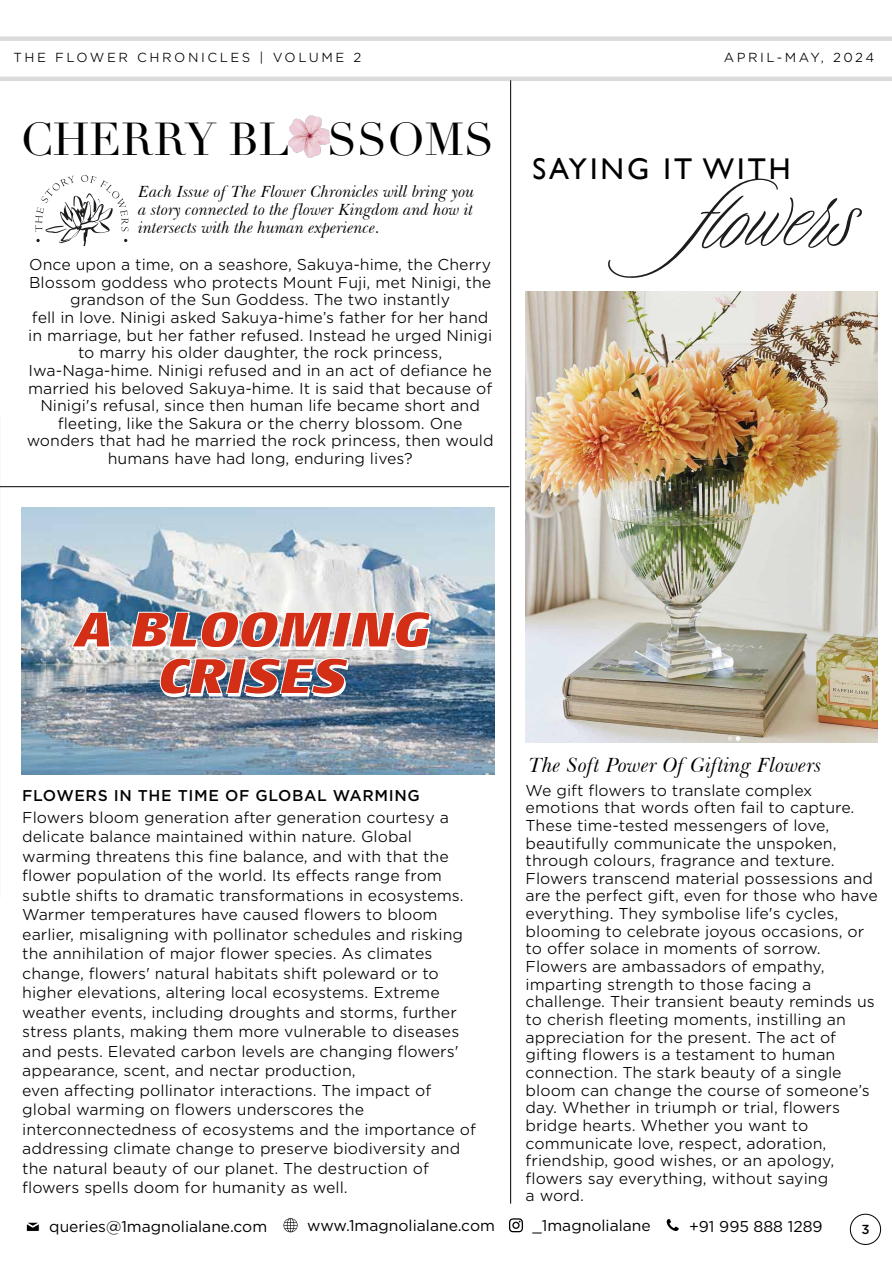
<style>
.page{position:relative;width:892px;height:1263px;background:#fff}
.page>*{position:absolute;margin:0;border:0;box-sizing:border-box;transform-origin:0 0}
.t1{font:138px "Duende Light Pro";color:#1d1d1b}
.t2{font:italic 900 51px/46.5px "Aeonis LTW04";color:#d32e16;text-align:center}
.t3{font:45px "Didot";color:#010101}
.t4{font:30px "Gill Sans";letter-spacing:.1em;color:#010101}
.t5{font:italic 21px "Baskerville BT";color:#010101}
.t6{font:italic 16.5px/18px "Baskerville BT";color:#010101;text-align:justify}
.t7{font:15.6px "Gotham";color:#010101}
.t8{font:300 15.15px/17.7px "Gotham S Sm";color:#010101}
.t9{font:500 15px "Gotham S Sm";letter-spacing:.04em;color:#010101}
.t10{font:300 12.6px "Gotham S Sm";letter-spacing:.2em;color:#010101}
.t11{font:500 12.6px "Gotham S Sm";color:#010101}
</style>
<div class="page">
<img style="left:21px;top:507px;width:473px;height:267px">
<div style="left:849px;top:1214px;width:31px;height:30px;border:1px solid #010101;border-radius:50%"></div>
<svg style="left:26px;top:1222px;width:14px;height:9px"></svg>
<svg style="left:283px;top:1218px;width:14px;height:14px"></svg>
<svg style="left:509px;top:1218px;width:14px;height:14px"></svg>
<svg style="left:666px;top:1219px;width:12px;height:12px"></svg>
<hr style="left:0;top:486px;width:509px;height:1px;background:#010101">
<img style="left:288px;top:116px;width:41px;height:42px">
<svg style="left:35px;top:175px;width:93px;height:70px"></svg>
<div style="left:0;top:36px;width:891px;height:5px;background:#dbdbd9"></div>
<hr style="left:0;top:77px;width:891px;height:4px;background:#dbdbd9">
<svg style="left:71px;top:612px;width:39px;height:35px"></svg>
<svg style="left:131px;top:611px;width:299px;height:37px;background:#b7c3cb"></svg>
<svg style="left:160px;top:658px;width:188px;height:36px;background:#768b9f"></svg>
<hr style="left:510px;top:80px;width:1px;height:1123px;background:#010101">
<img style="left:525px;top:292px;width:352px;height:450px">
<p class="t10" style="left:14px;top:49px;width:349px">THE FLOWER CHRONICLES | VOLUME 2</p>
<p class="t10" style="left:723px;top:49px;width:152px">APRIL-MAY, 2024</p>
<h3 class="t3" style="left:20px;top:112px;width:475px">CHERRY BLOSSOMS</h3>
<p class="t6" style="left:139px;top:183px;width:337px">Each Issue of The Flower Chronicles will bring you a story connected to the flower Kingdom and how it intersects with the human experience.</p>
<p class="t8" style="left:27px;top:255px;width:468px;text-align:center">Once upon a time, on a seashore, Sakuya-hime, the Cherry Blossom goddess who protects Mount Fuji, met Ninigi, the grandson of the Sun Goddess. The two instantly<br>fell in love. Ninigi asked Sakuya-hime’s father for her hand in marriage, but her father refused. Instead he urged Ninigi to marry his older daughter, the rock princess, Iwa-Naga-hime. Ninigi refused and in an act of defiance he married his beloved Sakuya-hime. It is said that because of Ninigi's refusal, since then human life became short and fleeting, like the Sakura or the cherry blossom. One wonders that had he married the rock princess, then would humans have had long, enduring lives?</p>
<h3 class="t4" style="left:532px;top:151px;width:259px">SAYING IT WITH</h3>
<h1 class="t1" style="left:688px;top:140px;width:172px">flowers</h1>
<h2 class="t2" style="left:76px;top:607px;width:357px">A BLOOMING<br>CRISES</h2>
<p class="t9" style="left:22px;top:785px;width:399px">FLOWERS IN THE TIME OF GLOBAL WARMING</p>
<p class="t8" style="left:22px;top:807px;width:455px;line-height:19.5px">Flowers bloom generation after generation courtesy a delicate balance maintained within nature. Global warming threatens this fine balance, and with that the flower population of the world. Its effects range from subtle shifts to dramatic transformations in ecosystems.<br>Warmer temperatures have caused flowers to bloom earlier, misaligning with pollinator schedules and risking the annihilation of major flower species. As climates change, flowers' natural habitats shift poleward or to higher elevations, altering local ecosystems. Extreme weather events, including droughts and storms, further stress plants, making them more vulnerable to diseases and pests. Elevated carbon levels are changing flowers' appearance, scent, and nectar production,<br>even affecting pollinator interactions. The impact of global warming on flowers underscores the interconnectedness of ecosystems and the importance of addressing climate change to preserve biodiversity and the natural beauty of our planet. The destruction of flowers spells doom for humanity as well.</p>
<h3 class="t5" style="left:528px;top:752px;width:294px">The Soft Power Of Gifting Flowers</h3>
<p class="t8" style="left:525px;top:781px;width:353px">We gift flowers to translate complex emotions that words often fail to capture.<br>These time-tested messengers of love, beautifully communicate the unspoken, through colours, fragrance and texture.<br>Flowers transcend material possessions and are the perfect gift, even for those who have everything. They symbolise life's cycles, blooming to celebrate joyous occasions, or to offer solace in moments of sorrow.<br>Flowers are ambassadors of empathy, imparting strength to those facing a challenge. Their transient beauty reminds us to cherish fleeting moments, instilling an appreciation for the present. The act of gifting flowers is a testament to human connection. The stark beauty of a single bloom can change the course of someone’s day. Whether in triumph or trial, flowers bridge hearts. Whether you want to communicate love, respect, adoration, friendship, good wishes, or an apology, flowers say everything, without saying<br>a word.</p>
<p class="t7" style="left:49px;top:1216px;width:219px">queries@1magnolialane.com</p>
<p class="t7" style="left:307px;top:1215px;width:189px">www.1magnolialane.com</p>
<p class="t7" style="left:532px;top:1215px;width:120px">_1magnolialane</p>
<p class="t7" style="left:689px;top:1216px;width:135px">+91 995 888 1289</p>
<p class="t11" style="left:861px;top:1220px;width:10px">3</p>
</div>
